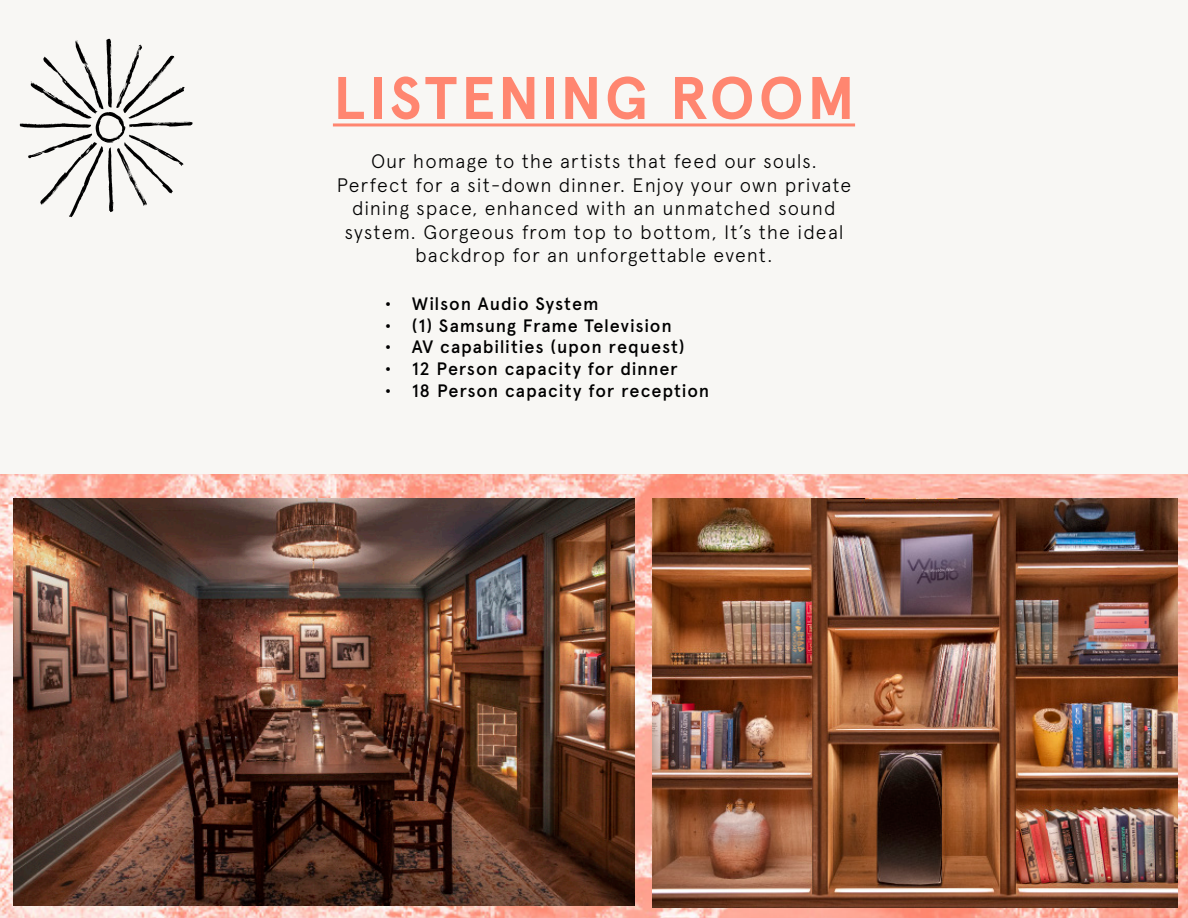
<style>
.page{position:relative;width:1188px;height:918px;background:#f8f7f4}
.page>*{position:absolute;margin:0;border:0;box-sizing:border-box;transform-origin:0 0}
.t1{font:700 60px "Apercu";letter-spacing:.045em;color:#ff8670}
.t2{font:300 19.5px/23.4px "Apercu";letter-spacing:.045em;color:#000;text-align:center}
.t3{font:500 18px "Apercu";letter-spacing:.045em;color:#000}
</style>
<div class="page">
<hr style="left:333px;top:123px;width:522px;height:3px;background:#ff8670">
<img style="left:0;top:474px;width:1188px;height:444px">
<img style="left:652px;top:498px;width:526px;height:410px">
<img style="left:14px;top:498px;width:620px;height:407px">
<img style="left:19px;top:38px;width:174px;height:180px">
<p class="t1" style="left:333px;top:62px;width:524px">LISTENING ROOM</p>
<p class="t2" style="left:337px;top:150px;width:516px">Our homage to the artists that feed our souls.<br>Perfect for a sit-down dinner. Enjoy your own private dining space, enhanced with an unmatched sound system. Gorgeous from top to bottom, It’s the ideal backdrop for an unforgettable event.</p>
<p class="t3" style="left:385px;top:293px;width:215px">• Wilson Audio System</p>
<p class="t3" style="left:385px;top:315px;width:288px">• (1) Samsung Frame Television</p>
<p class="t3" style="left:385px;top:336px;width:301px">• AV capabilities (upon request)</p>
<p class="t3" style="left:385px;top:358px;width:294px">• 12 Person capacity for dinner</p>
<p class="t3" style="left:385px;top:380px;width:326px">• 18 Person capacity for reception</p>
</div>
